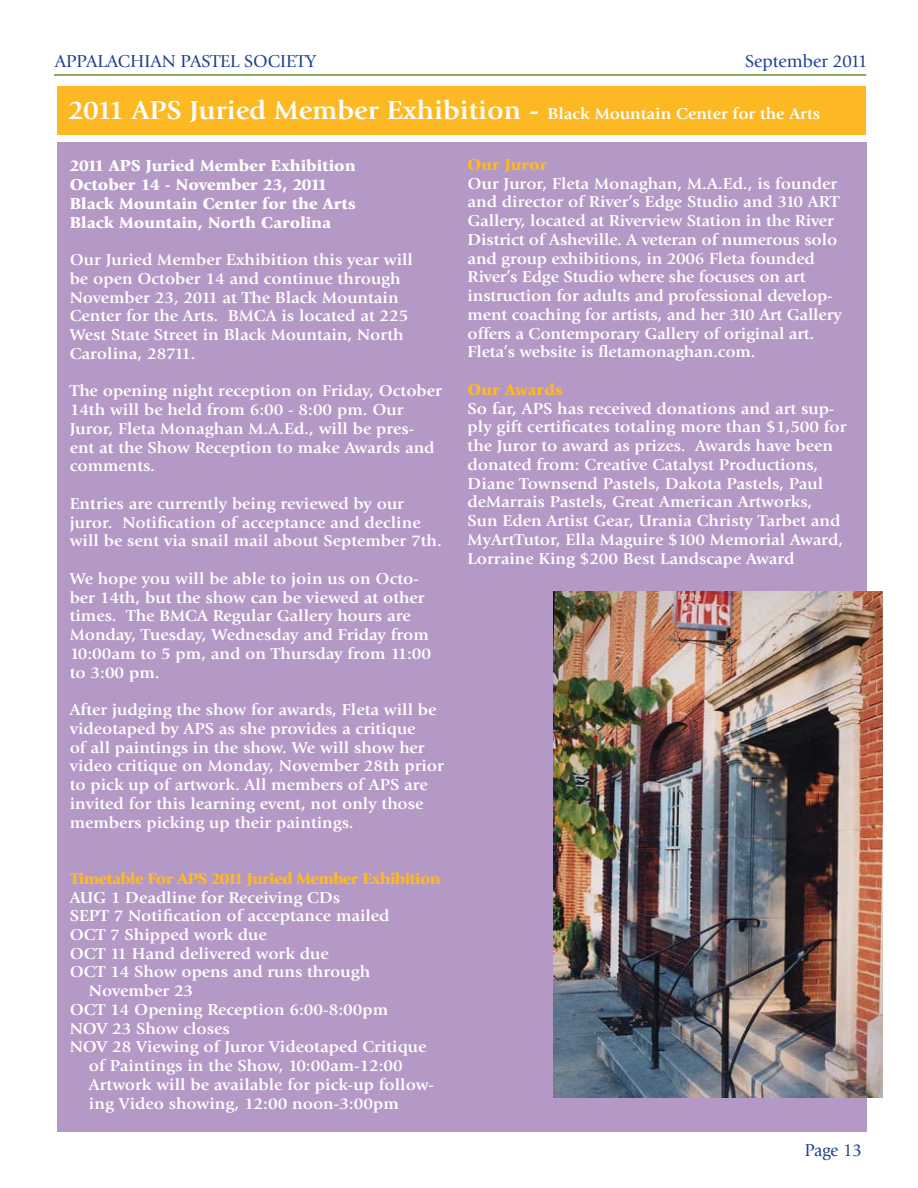
<style>
.page{position:relative;width:918px;height:1188px;background:#fff}
.page>*{position:absolute;margin:0;border:0;box-sizing:border-box;transform-origin:0 0}
.t1{font:700 27px "Giovanni";color:#fff;scale:1.05 1}
.t2{font:18px "Giovanni";color:#1c3f94}
.t3{font:18px "Giovanni";color:#1c3f94;scale:.95 1}
.t4{font:700 16.5px/18.8px "Giovanni";color:#fff;scale:1.05 1}
.t5{font:900 16.5px/18.8px "Giovanni";color:#fff;scale:1.05 1}
.t6{font:900 16.5px "Giovanni";letter-spacing:-.04em;color:#fdb924;scale:1.05 1}
.t7{font:900 16.5px "Giovanni";color:#fdb924;scale:1.05 1}
.s1{font-weight:900}
.s2{font-size:16.5px}
</style>
<div class="page">
<div style="left:57px;top:143px;width:810px;height:989px;background:#b498c5"></div>
<div style="left:57px;top:86px;width:809px;height:49px;background:#fdb924"></div>
<hr style="left:54px;top:74px;width:812px;height:2px;background:#6d8d24">
<img style="left:554px;top:592px;width:329px;height:505px">
<p class="t2" style="left:55px;top:51px;width:263px">APPALACHIAN PASTEL SOCIETY</p>
<p class="t2" style="left:745px;top:51px;width:124px">September 2011</p>
<h1 class="t1" style="left:68px;top:95px;width:718px">2011 APS Juried Member Exhibition <span class="s1">-</span> <span class="s2">Black Mountain Center for the Arts</span></h1>
<p class="t5" style="left:70px;top:157px;width:274px">2011 APS Juried Member Exhibition<br>October 14 - November 23, 2011<br>Black Mountain Center for the Arts<br>Black Mountain, North Carolina</p>
<p class="t4" style="left:70px;top:250px;width:328px">Our Juried Member Exhibition this year will be open October 14 and continue through November 23, 2011 at The Black Mountain Center for the Arts. BMCA is located at 225<br>West State Street in Black Mountain, North Carolina, 28711.</p>
<p class="t4" style="left:70px;top:382px;width:356px">The opening night reception on Friday, October 14th will be held from 6:00 - 8:00 pm. Our Juror, Fleta Monaghan M.A.Ed., will be pres&shy;ent at the Show Reception to make Awards and comments.</p>
<p class="t4" style="left:70px;top:494px;width:356px">Entries are currently being reviewed by our juror. Notification of acceptance and decline will be sent via snail mail about September 7th.</p>
<p class="t4" style="left:70px;top:569px;width:346px">We hope you will be able to join us on Octo&shy;ber 14th, but the show can be viewed at other times. The BMCA Regular Gallery hours are Monday, Tuesday, Wednesday and Friday from 10:00am to 5 pm, and on Thursday from 11:00 to 3:00 pm.</p>
<p class="t4" style="left:70px;top:700px;width:358px">After judging the show for awards, Fleta will be videotaped by APS as she provides a critique<br>of all paintings in the show. We will show her video critique on Monday, November 28th prior to pick up of artwork. All members of APS are invited for this learning event, not only those members picking up their paintings.</p>
<p class="t6" style="left:70px;top:868px;width:355px">Timetable For APS 2011 Juried Member Exhibition</p>
<p class="t4" style="left:70px;top:888px;width:259px">AUG 1 Deadline for Receiving CDs</p>
<p class="t4" style="left:70px;top:907px;width:306px">SEPT 7 Notification of acceptance mailed</p>
<p class="t4" style="left:70px;top:925px;width:189px">OCT 7 Shipped work due</p>
<p class="t4" style="left:70px;top:944px;width:248px">OCT 11 Hand delivered work due</p>
<p class="t4" style="left:70px;top:963px;width:288px">OCT 14 Show opens and runs through</p>
<p class="t4" style="left:89px;top:982px;width:101px">November 23</p>
<p class="t4" style="left:70px;top:1000px;width:305px">OCT 14 Opening Reception 6:00-8:00pm</p>
<p class="t4" style="left:70px;top:1019px;width:154px">NOV 23 Show closes</p>
<p class="t4" style="left:70px;top:1038px;width:341px">NOV 28 Viewing of Juror Videotaped Critique</p>
<p class="t4" style="left:89px;top:1056px;width:300px">of Paintings in the Show, 10:00am-12:00</p>
<p class="t4" style="left:89px;top:1075px;width:330px">Artwork will be available for pick-up follow-</p>
<p class="t4" style="left:89px;top:1094px;width:297px">ing Video showing, 12:00 noon-3:00pm</p>
<p class="t7" style="left:468px;top:155px;width:78px">Our Juror</p>
<p class="t4" style="left:468px;top:174px;width:358px">Our Juror, Fleta Monaghan, M.A.Ed., is founder and director of River’s Edge Studio and 310 ART Gallery, located at Riverview Station in the River District of Asheville. A veteran of numerous solo and group exhibitions, in 2006 Fleta founded River’s Edge Studio where she focuses on art instruction for adults and professional develop&shy;ment coaching for artists, and her 310 Art Gallery offers a Contemporary Gallery of original art.<br>Fleta’s website is fletamonaghan.com.</p>
<p class="t7" style="left:468px;top:380px;width:92px">Our Awards</p>
<p class="t4" style="left:468px;top:399px;width:362px">So far, APS has received donations and art sup&shy;ply gift certificates totaling more than $1,500 for the Juror to award as prizes. Awards have been donated from: Creative Catalyst Productions, Diane Townsend Pastels, Dakota Pastels, Paul deMarrais Pastels, Great American Artworks,<br>Sun Eden Artist Gear, Urania Christy Tarbet and MyArtTutor, Ella Maguire $100 Memorial Award, Lorraine King $200 Best Landscape Award</p>
<p class="t3" style="left:805px;top:1140px;width:62px">Page 13</p>
</div>
